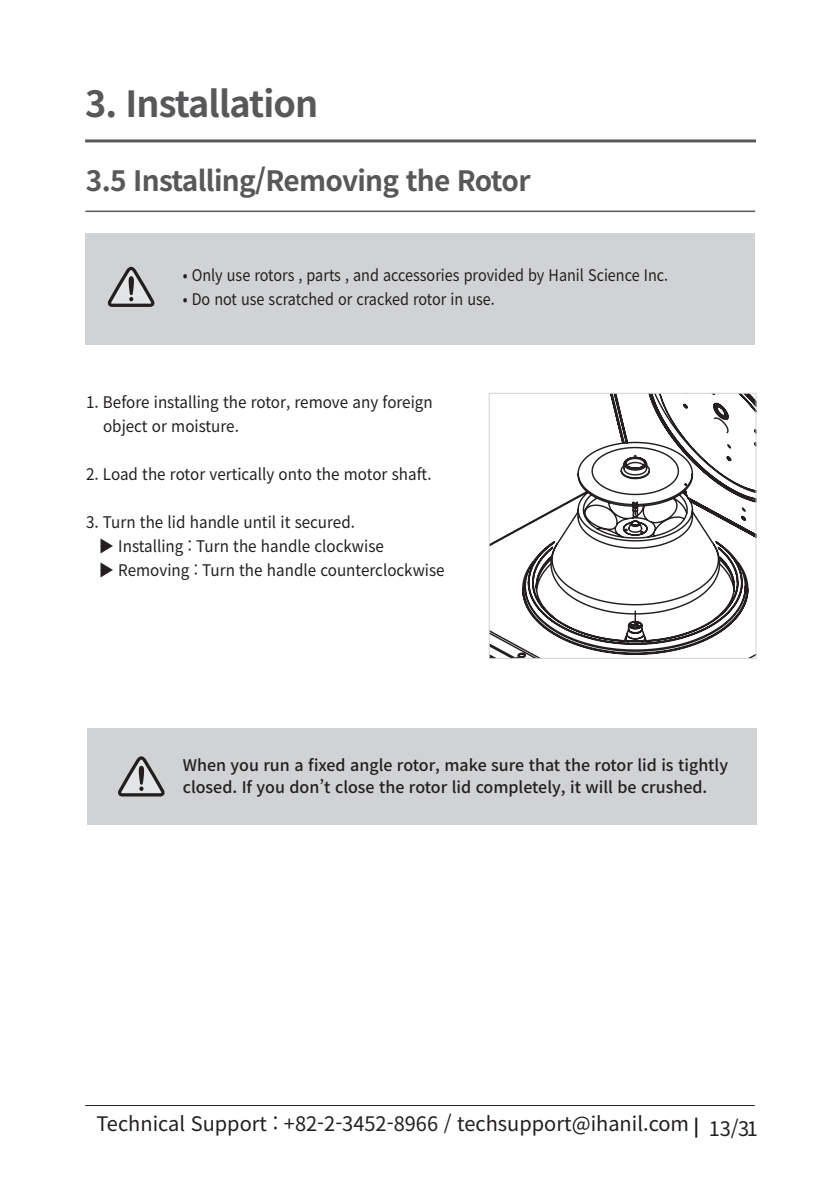
<style>
.page{position:relative;width:840px;height:1191px;background:#fff}
.page>*{position:absolute;margin:0;border:0;box-sizing:border-box;transform-origin:0 0}
.t1{font:700 36px "Noto Sans CJ Kkr";letter-spacing:-.025em;color:#57585a}
.t2{font:700 28px "Noto Sans CJ Kkr";letter-spacing:-.025em;color:#57585a}
.t3{font:20px "Noto Sans CJ Kkr";color:#231f20}
.t4{font:16px "Noto Sans CJ Kkr";color:#231f20;scale:.95 1}
.t5{font:500 16px "Noto Sans CJ Kkr";color:#231f20}
.t6{font:16px "Noto Sans CJ Kkr";color:#231f20;scale:.9 1}
</style>
<div class="page">
<hr style="left:85px;top:139px;width:670px;height:3px;background:#57585a">
<hr style="left:85px;top:1105px;width:669px;height:1px;background:#231f20">
<hr style="left:694px;top:1117px;width:2px;height:20px;background:#231f20">
<hr style="left:85px;top:210px;width:669px;height:2px;background:#57585a">
<div style="left:85px;top:234px;width:668px;height:111px;background:#d1d2d4"></div>
<svg style="left:107px;top:267px;width:48px;height:40px"></svg>
<div style="left:87px;top:728px;width:668px;height:96px;background:#d1d2d4"></div>
<svg style="left:118px;top:756px;width:47px;height:40px"></svg>
<svg style="left:490px;top:526px;width:263px;height:130px"></svg>
<svg style="left:521px;top:395px;width:232px;height:260px"></svg>
<div style="left:488px;top:393px;width:267px;height:265px;border:1px solid #d1d2d4"></div>
<p class="t1" style="left:85px;top:83px;width:234px">3. Installation</p>
<p class="t2" style="left:86px;top:165px;width:446px">3.5 Installing/Removing the Rotor</p>
<p class="t6" style="left:183px;top:266px;width:540px">• Only use rotors , parts , and accessories provided by Hanil Science Inc.</p>
<p class="t6" style="left:183px;top:290px;width:348px">• Do not use scratched or cracked rotor in use.</p>
<p class="t4" style="left:86px;top:393px;width:366px">1. Before installing the rotor, remove any foreign</p>
<p class="t4" style="left:103px;top:417px;width:144px">object or moisture.</p>
<p class="t4" style="left:86px;top:465px;width:365px">2. Load the rotor vertically onto the motor shaft.</p>
<p class="t4" style="left:86px;top:513px;width:284px">3. Turn the lid handle until it secured.</p>
<p class="t4" style="left:99px;top:537px;width:301px">▶ Installing : Turn the handle clockwise</p>
<p class="t4" style="left:99px;top:561px;width:365px">▶ Removing : Turn the handle counterclockwise</p>
<p class="t5" style="left:183px;top:756px;width:546px">When you run a fixed angle rotor, make sure that the rotor lid is tightly</p>
<p class="t5" style="left:183px;top:778px;width:526px">closed. If you don’t close the rotor lid completely, it will be crushed.</p>
<p class="t3" style="left:96px;top:1112px;width:662px">Technical Support : +82-2-3452-8966 / techsupport@ihanil.com 13/31</p>
</div>
